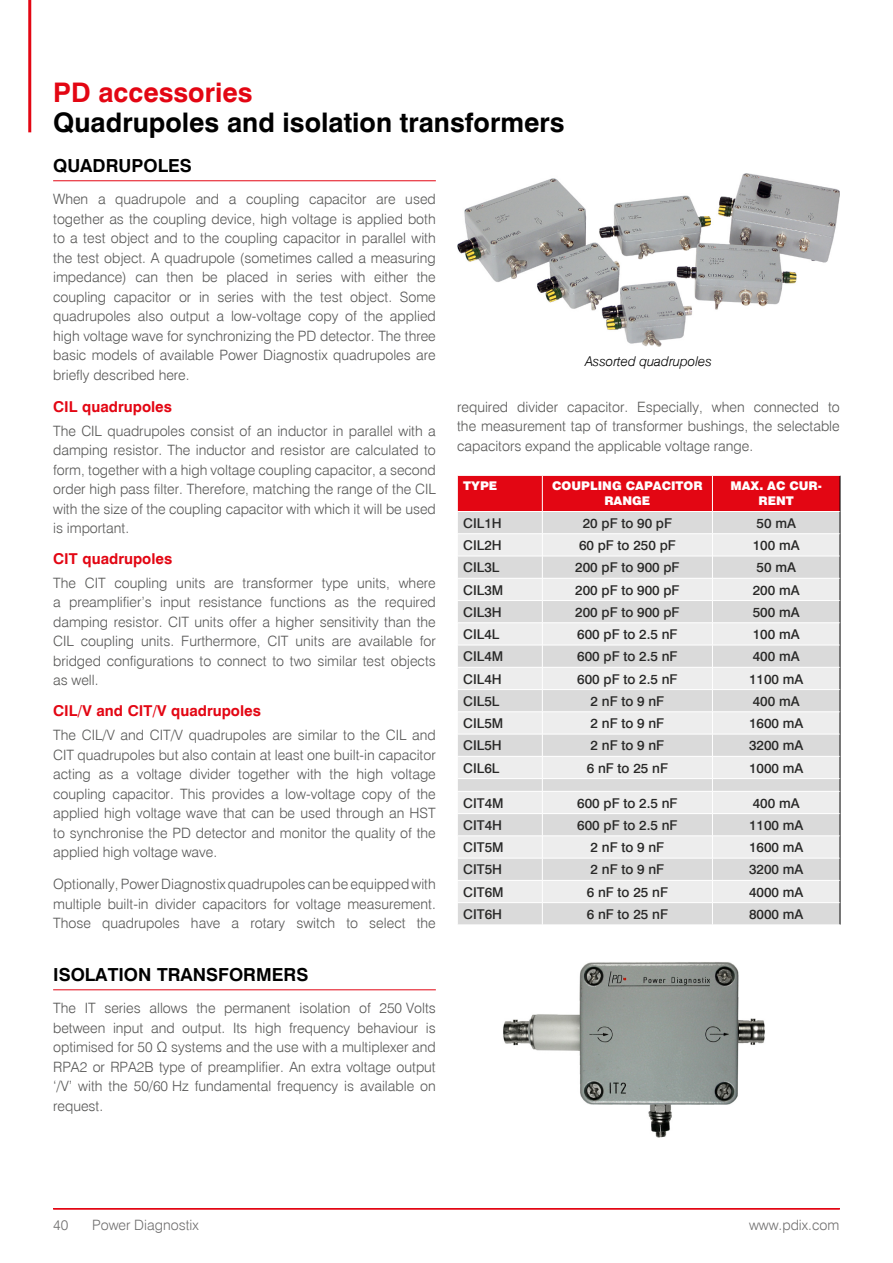
<style>
.page{position:relative;width:893px;height:1263px;background:#fff}
.page>*{position:absolute;margin:0;border:0;box-sizing:border-box;transform-origin:0 0}
.Page_Header_Bold{font:700 27px/30px "Swiss 721 BT";color:#000}
.Subhead_-_Underline{font:700 18px "Swiss 721 BT";color:#000}
.Subhead_-_RED{font:700 15px "Swiss 721 BT";color:#e30613}
.Body{font:300 14.25px/19.5px "Swiss 721 BT";color:#575756;text-align:justify}
.t1{font:300 14.25px "Swiss 721 BT";color:#706f6f}
.Table_row{font:500 13.5px "Swiss 721 BT";color:#282827}
.t2{font:italic 300 13.5px "Swiss 721 BT";color:#000}
.Table_heading{font:900 12px/15px "Swiss 721 BT";color:#fff;text-align:center}
.s1{color:#e30613}
</style>
<div class="page">
<hr style="left:53px;top:1208px;width:787px;height:1px;background:#e30613">
<hr style="left:28px;top:0;width:3px;height:132px;background:#e30613">
<hr style="left:53px;top:180px;width:383px;height:1px;background:#e30613">
<img style="left:457px;top:173px;width:383px;height:174px">
<svg style="left:457px;top:475px;width:384px;height:450px;background:#e4d3d4"></svg>
<hr style="left:53px;top:989px;width:383px;height:1px;background:#e30613">
<img style="left:503px;top:962px;width:262px;height:176px">
<p class="Page_Header_Bold" style="left:53px;top:78px;width:513px"><span class="s1">PD accessories<br></span>Quadrupoles and isolation transformers</p>
<p class="Subhead_-_Underline" style="left:53px;top:155px;width:140px">QUADRUPOLES</p>
<p class="Body" style="left:53px;top:189px;width:384px">When a quadrupole and a coupling capacitor are used together as the coupling device, high voltage is applied both to a test object and to the coupling capacitor in parallel with the test object. A quadrupole (sometimes called a measuring impedance) can then be placed in series with either the coupling capacitor or in series with the test object. Some quadrupoles also output a low-voltage copy of the applied high voltage wave for synchronizing the PD detector. The three basic models of available Power Diagnostix quadrupoles are briefly described here.</p>
<p class="t2" style="left:585px;top:353px;width:128px">Assorted quadrupoles</p>
<p class="Subhead_-_RED" style="left:53px;top:398px;width:120px">CIL quadrupoles</p>
<p class="Body" style="left:53px;top:421px;width:384px">The CIL quadrupoles consist of an inductor in parallel with a damping resistor. The inductor and resistor are calculated to form, together with a high voltage coupling capacitor, a second order high pass filter. Therefore, matching the range of the CIL with the size of the coupling capacitor with which it will be used is important.</p>
<p class="Subhead_-_RED" style="left:53px;top:550px;width:121px">CIT quadrupoles</p>
<p class="Body" style="left:53px;top:573px;width:384px">The CIT coupling units are transformer type units, where a preamplifier’s input resistance functions as the required damping resistor. CIT units offer a higher sensitivity than the CIL coupling units. Furthermore, CIT units are available for bridged configurations to connect to two similar test objects as well.</p>
<p class="Subhead_-_RED" style="left:53px;top:702px;width:209px">CIL/V and CIT/V quadrupoles</p>
<p class="Body" style="left:53px;top:725px;width:384px">The CIL/V and CIT/V quadrupoles are similar to the CIL and CIT quadrupoles but also contain at least one built-in capacitor acting as a voltage divider together with the high voltage coupling capacitor. This provides a low-voltage copy of the applied high voltage wave that can be used through an HST to synchronise the PD detector and monitor the quality of the applied high voltage wave.</p>
<p class="Body" style="left:53px;top:874px;width:384px">Optionally, Power Diagnostix quadrupoles can be equipped with multiple built-in divider capacitors for voltage measurement.<br>Those quadrupoles have a rotary switch to select the</p>
<p class="Subhead_-_Underline" style="left:53px;top:964px;width:257px">ISOLATION TRANSFORMERS</p>
<p class="Body" style="left:53px;top:998px;width:384px">The IT series allows the permanent isolation of 250 Volts between input and output. Its high frequency behaviour is optimised for 50 Ω systems and the use with a multiplexer and RPA2 or RPA2B type of preamplifier. An extra voltage output ‘/V’ with the 50/60 Hz fundamental frequency is available on request.</p>
<p class="Body" style="left:457px;top:397px;width:384px">required divider capacitor. Especially, when connected to the measurement tap of transformer bushings, the selectable capacitors expand the applicable voltage range.</p>
<p class="Table_heading" style="left:463px;top:479px;width:36px">TYPE</p>
<p class="Table_heading" style="left:552px;top:479px;width:152px">COUPLING CAPACITOR<br>RANGE</p>
<p class="Table_heading" style="left:730px;top:479px;width:93px">MAX. AC CUR-<br>RENT</p>
<p class="Table_row" style="left:463px;top:515px;width:40px">CIL1H</p>
<p class="Table_row" style="left:583px;top:515px;width:91px">20 pF to 90 pF</p>
<p class="Table_row" style="left:756px;top:515px;width:41px">50 mA</p>
<p class="Table_row" style="left:463px;top:537px;width:40px">CIL2H</p>
<p class="Table_row" style="left:579px;top:537px;width:98px">60 pF to 250 pF</p>
<p class="Table_row" style="left:753px;top:537px;width:48px">100 mA</p>
<p class="Table_row" style="left:463px;top:559px;width:38px">CIL3L</p>
<p class="Table_row" style="left:575px;top:559px;width:106px">200 pF to 900 pF</p>
<p class="Table_row" style="left:756px;top:559px;width:41px">50 mA</p>
<p class="Table_row" style="left:463px;top:581px;width:42px">CIL3M</p>
<p class="Table_row" style="left:575px;top:581px;width:106px">200 pF to 900 pF</p>
<p class="Table_row" style="left:753px;top:581px;width:48px">200 mA</p>
<p class="Table_row" style="left:463px;top:604px;width:40px">CIL3H</p>
<p class="Table_row" style="left:575px;top:604px;width:106px">200 pF to 900 pF</p>
<p class="Table_row" style="left:753px;top:604px;width:48px">500 mA</p>
<p class="Table_row" style="left:463px;top:626px;width:38px">CIL4L</p>
<p class="Table_row" style="left:577px;top:626px;width:102px">600 pF to 2.5 nF</p>
<p class="Table_row" style="left:753px;top:626px;width:48px">100 mA</p>
<p class="Table_row" style="left:463px;top:648px;width:42px">CIL4M</p>
<p class="Table_row" style="left:577px;top:648px;width:102px">600 pF to 2.5 nF</p>
<p class="Table_row" style="left:753px;top:648px;width:48px">400 mA</p>
<p class="Table_row" style="left:463px;top:670px;width:40px">CIL4H</p>
<p class="Table_row" style="left:577px;top:670px;width:102px">600 pF to 2.5 nF</p>
<p class="Table_row" style="left:749px;top:670px;width:56px">1100 mA</p>
<p class="Table_row" style="left:463px;top:693px;width:38px">CIL5L</p>
<p class="Table_row" style="left:591px;top:693px;width:75px">2 nF to 9 nF</p>
<p class="Table_row" style="left:753px;top:693px;width:48px">400 mA</p>
<p class="Table_row" style="left:463px;top:715px;width:42px">CIL5M</p>
<p class="Table_row" style="left:591px;top:715px;width:75px">2 nF to 9 nF</p>
<p class="Table_row" style="left:749px;top:715px;width:56px">1600 mA</p>
<p class="Table_row" style="left:463px;top:737px;width:40px">CIL5H</p>
<p class="Table_row" style="left:591px;top:737px;width:75px">2 nF to 9 nF</p>
<p class="Table_row" style="left:749px;top:737px;width:56px">3200 mA</p>
<p class="Table_row" style="left:463px;top:760px;width:38px">CIL6L</p>
<p class="Table_row" style="left:587px;top:760px;width:83px">6 nF to 25 nF</p>
<p class="Table_row" style="left:749px;top:760px;width:56px">1000 mA</p>
<p class="Table_row" style="left:463px;top:795px;width:42px">CIT4M</p>
<p class="Table_row" style="left:577px;top:795px;width:102px">600 pF to 2.5 nF</p>
<p class="Table_row" style="left:753px;top:795px;width:48px">400 mA</p>
<p class="Table_row" style="left:463px;top:817px;width:40px">CIT4H</p>
<p class="Table_row" style="left:577px;top:817px;width:102px">600 pF to 2.5 nF</p>
<p class="Table_row" style="left:749px;top:817px;width:56px">1100 mA</p>
<p class="Table_row" style="left:463px;top:839px;width:42px">CIT5M</p>
<p class="Table_row" style="left:591px;top:839px;width:75px">2 nF to 9 nF</p>
<p class="Table_row" style="left:749px;top:839px;width:56px">1600 mA</p>
<p class="Table_row" style="left:463px;top:861px;width:40px">CIT5H</p>
<p class="Table_row" style="left:591px;top:861px;width:75px">2 nF to 9 nF</p>
<p class="Table_row" style="left:749px;top:861px;width:56px">3200 mA</p>
<p class="Table_row" style="left:463px;top:884px;width:42px">CIT6M</p>
<p class="Table_row" style="left:587px;top:884px;width:83px">6 nF to 25 nF</p>
<p class="Table_row" style="left:749px;top:884px;width:56px">4000 mA</p>
<p class="Table_row" style="left:463px;top:906px;width:40px">CIT6H</p>
<p class="Table_row" style="left:587px;top:906px;width:83px">6 nF to 25 nF</p>
<p class="Table_row" style="left:749px;top:906px;width:56px">8000 mA</p>
<p class="t1" style="left:53px;top:1216px;width:17px">40</p>
<p class="t1" style="left:92px;top:1216px;width:108px">Power Diagnostix</p>
<p class="t1" style="left:749px;top:1216px;width:92px">www.pdix.com</p>
</div>
